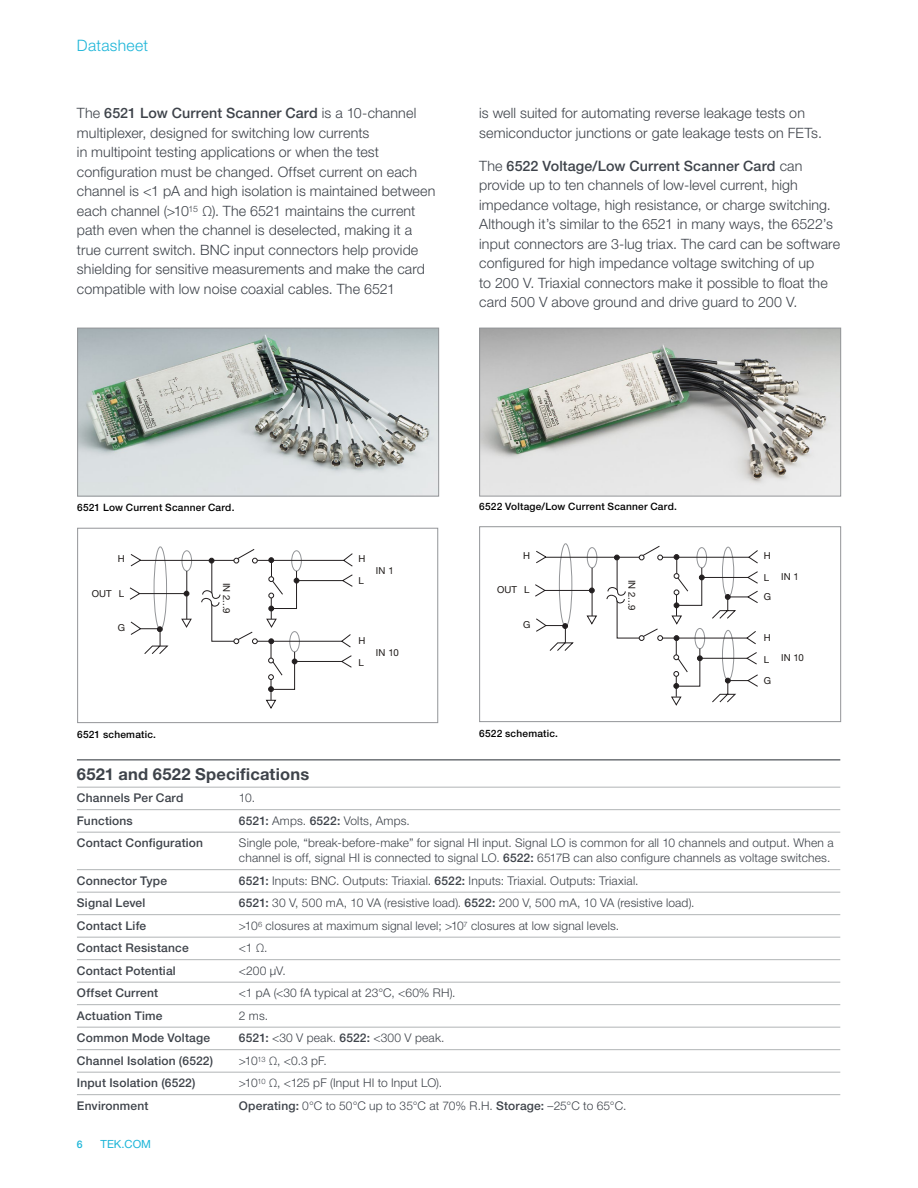
<style>
.page{position:relative;width:918px;height:1188px;background:#fff}
.page>*{position:absolute;margin:0;border:0;box-sizing:border-box;transform-origin:0 0}
.t1{font:700 16.5px "Helvetica Neue LT Std";letter-spacing:.01em;color:#3e434a}
.t2{font:300 15.75px "Helvetica Neue LT Std";letter-spacing:.02em;color:#1cb5d8}
.t3{font:300 14.25px/19.5px "Helvetica Neue LT Std";letter-spacing:.01em;color:#3e434a}
.t4{font:300 12px/15px "Helvetica Neue LT Std";letter-spacing:.015em;color:#3e434a}
.t5{font:500 12px "Helvetica Neue LT Std";letter-spacing:.015em;color:#3e434a}
.t6{font:11.25px "Helvetica Neue LT Std";color:#1cb5d8}
.t7{font:500 10.5px "Helvetica Neue LT Std";color:#1cb5d8}
.t8{font:500 10.2px "Helvetica Neue LT Std";letter-spacing:.02em;color:#000}
.t9{font:9.6px/21px "Helvetica Neue";letter-spacing:.02em;color:#1e1a18}
.s1{font-weight:500}
</style>
<div class="page">
<hr style="left:77px;top:759px;width:763px;height:1px;background:#3e434a">
<hr style="left:77px;top:787px;width:763px;height:1px;background:#b1b4b6">
<hr style="left:77px;top:809px;width:763px;height:1px;background:#b1b4b6">
<hr style="left:77px;top:832px;width:763px;height:1px;background:#b1b4b6">
<hr style="left:77px;top:869px;width:763px;height:1px;background:#b1b4b6">
<hr style="left:77px;top:892px;width:763px;height:1px;background:#b1b4b6">
<hr style="left:77px;top:914px;width:763px;height:1px;background:#b1b4b6">
<hr style="left:77px;top:937px;width:763px;height:1px;background:#b1b4b6">
<hr style="left:77px;top:959px;width:763px;height:1px;background:#b1b4b6">
<hr style="left:77px;top:982px;width:763px;height:1px;background:#b1b4b6">
<hr style="left:77px;top:1004px;width:763px;height:1px;background:#b1b4b6">
<hr style="left:77px;top:1027px;width:763px;height:1px;background:#b1b4b6">
<hr style="left:77px;top:1049px;width:763px;height:1px;background:#b1b4b6">
<hr style="left:77px;top:1072px;width:763px;height:1px;background:#b1b4b6">
<hr style="left:77px;top:1094px;width:763px;height:1px;background:#b1b4b6">
<img style="left:79px;top:330px;width:358px;height:164px">
<div style="left:77px;top:328px;width:362px;height:168px;border:1px solid #939598"></div>
<svg style="left:129px;top:546px;width:224px;height:163px"></svg>
<div style="left:77px;top:528px;width:361px;height:195px;border:1px solid #939598"></div>
<img style="left:481px;top:330px;width:358px;height:164px">
<div style="left:479px;top:328px;width:362px;height:168px;border:1px solid #939598"></div>
<svg style="left:535px;top:543px;width:223px;height:163px"></svg>
<div style="left:479px;top:526px;width:362px;height:196px;border:1px solid #939598"></div>
<p class="t2" style="left:77px;top:36px;width:73px">Datasheet</p>
<p class="t3" style="left:77px;top:103px;width:360px">The <span class="s1">6521 Low Current Scanner Card</span> is a 10-channel multiplexer, designed for switching low currents<br>in multipoint testing applications or when the test configuration must be changed. Offset current on each channel is &lt;1 pA and high isolation is maintained between each channel (&gt;10<sup>15</sup> Ω). The 6521 maintains the current path even when the channel is deselected, making it a true current switch. BNC input connectors help provide shielding for sensitive measurements and make the card compatible with low noise coaxial cables. The 6521</p>
<p class="t3" style="left:479px;top:103px;width:344px">is well suited for automating reverse leakage tests on semiconductor junctions or gate leakage tests on FETs.</p>
<p class="t3" style="left:479px;top:156px;width:362px">The <span class="s1">6522 Voltage/Low Current Scanner Card</span> can provide up to ten channels of low-level current, high impedance voltage, high resistance, or charge switching.<br>Although it’s similar to the 6521 in many ways, the 6522’s input connectors are 3-lug triax. The card can be software configured for high impedance voltage switching of up<br>to 200 V. Triaxial connectors make it possible to float the card 500 V above ground and drive guard to 200 V.</p>
<p class="t8" style="left:77px;top:502px;width:159px">6521 Low Current Scanner Card.</p>
<p class="t8" style="left:479px;top:500px;width:199px">6522 Voltage/Low Current Scanner Card.</p>
<p class="t9" style="left:118px;top:548px;width:8px">H</p>
<p class="t9" style="left:119px;top:582px;width:7px">L</p>
<p class="t9" style="left:92px;top:582px;width:21px">OUT</p>
<p class="t9" style="left:237px;top:583px;width:33px;rotate:90deg">IN 2...9</p>
<p class="t9" style="left:359px;top:548px;width:8px">H</p>
<p class="t9" style="left:359px;top:570px;width:7px">L</p>
<p class="t9" style="left:376px;top:560px;width:19px">IN 1</p>
<p class="t9" style="left:523px;top:545px;width:8px">H</p>
<p class="t9" style="left:524px;top:579px;width:7px">L</p>
<p class="t9" style="left:497px;top:579px;width:21px">OUT</p>
<p class="t9" style="left:643px;top:580px;width:33px;rotate:90deg">IN 2...9</p>
<p class="t9" style="left:764px;top:545px;width:37px">H<br>L IN1</p>
<p class="t9" style="left:764px;top:586px;width:9px">G</p>
<p class="t9" style="left:118px;top:617px;width:9px">G</p>
<p class="t9" style="left:523px;top:614px;width:9px">G</p>
<p class="t9" style="left:359px;top:630px;width:8px">H</p>
<p class="t9" style="left:359px;top:652px;width:7px">L</p>
<p class="t9" style="left:376px;top:641px;width:24px">IN 10</p>
<p class="t9" style="left:764px;top:627px;width:42px;line-height:20.4px">H<br>L IN 10</p>
<p class="t9" style="left:764px;top:670px;width:9px">G</p>
<p class="t8" style="left:77px;top:728px;width:80px">6521 schematic.</p>
<p class="t8" style="left:479px;top:727px;width:80px">6522 schematic.</p>
<p class="t1" style="left:77px;top:764px;width:234px">6521 and 6522 Specifications</p>
<p class="t5" style="left:77px;top:791px;width:108px">Channels Per Card</p>
<p class="t4" style="left:239px;top:790px;width:18px">10.</p>
<p class="t5" style="left:77px;top:814px;width:57px">Functions</p>
<p class="t4" style="left:239px;top:813px;width:172px"><span class="s1">6521:</span> Amps. <span class="s1">6522:</span> Volts, Amps.</p>
<p class="t5" style="left:77px;top:836px;width:128px">Contact Configuration</p>
<p class="t4" style="left:239px;top:835px;width:596px">Single pole, “break-before-make” for signal HI input. Signal LO is common for all 10 channels and output. When a channel is off, signal HI is connected to signal LO. <span class="s1">6522:</span> 6517B can also configure channels as voltage switches.</p>
<p class="t5" style="left:77px;top:874px;width:92px">Connector Type</p>
<p class="t4" style="left:239px;top:873px;width:401px"><span class="s1">6521:</span> Inputs: BNC. Outputs: Triaxial. <span class="s1">6522:</span> Inputs: Triaxial. Outputs: Triaxial.</p>
<p class="t5" style="left:77px;top:896px;width:70px">Signal Level</p>
<p class="t4" style="left:239px;top:895px;width:457px"><span class="s1">6521:</span> 30 V, 500 mA, 10 VA (resistive load). <span class="s1">6522:</span> 200 V, 500 mA, 10 VA (resistive load).</p>
<p class="t5" style="left:77px;top:919px;width:71px">Contact Life</p>
<p class="t4" style="left:239px;top:918px;width:382px">&gt;10<sup>6</sup> closures at maximum signal level; &gt;10<sup>7</sup> closures at low signal levels.</p>
<p class="t5" style="left:77px;top:941px;width:113px">Contact Resistance</p>
<p class="t4" style="left:239px;top:940px;width:30px">&lt;1 Ω.</p>
<p class="t5" style="left:77px;top:964px;width:100px">Contact Potential</p>
<p class="t4" style="left:239px;top:963px;width:48px">&lt;200 µV.</p>
<p class="t5" style="left:77px;top:986px;width:83px">Offset Current</p>
<p class="t4" style="left:239px;top:985px;width:218px">&lt;1 pA (&lt;30 fA typical at 23°C, &lt;60% RH).</p>
<p class="t5" style="left:77px;top:1009px;width:87px">Actuation Time</p>
<p class="t4" style="left:239px;top:1008px;width:31px">2 ms.</p>
<p class="t5" style="left:77px;top:1031px;width:135px">Common Mode Voltage</p>
<p class="t4" style="left:239px;top:1030px;width:207px"><span class="s1">6521:</span> &lt;30 V peak. <span class="s1">6522:</span> &lt;300 V peak.</p>
<p class="t5" style="left:77px;top:1054px;width:138px">Channel Isolation (6522)</p>
<p class="t4" style="left:239px;top:1053px;width:89px">&gt;10<sup>13</sup> Ω, &lt;0.3 pF.</p>
<p class="t5" style="left:77px;top:1076px;width:120px">Input Isolation (6522)</p>
<p class="t4" style="left:239px;top:1075px;width:205px">&gt;10<sup>10</sup> Ω, &lt;125 pF (Input HI to Input LO).</p>
<p class="t5" style="left:77px;top:1099px;width:73px">Environment</p>
<p class="t4" style="left:239px;top:1098px;width:389px"><span class="s1">Operating:</span> 0°C to 50°C up to 35°C at 70% R.H. <span class="s1">Storage:</span> –25°C to 65°C.</p>
<p class="t7" style="left:77px;top:1138px;width:7px">6</p>
<p class="t6" style="left:101px;top:1138px;width:52px">TEK.COM</p>
</div>
